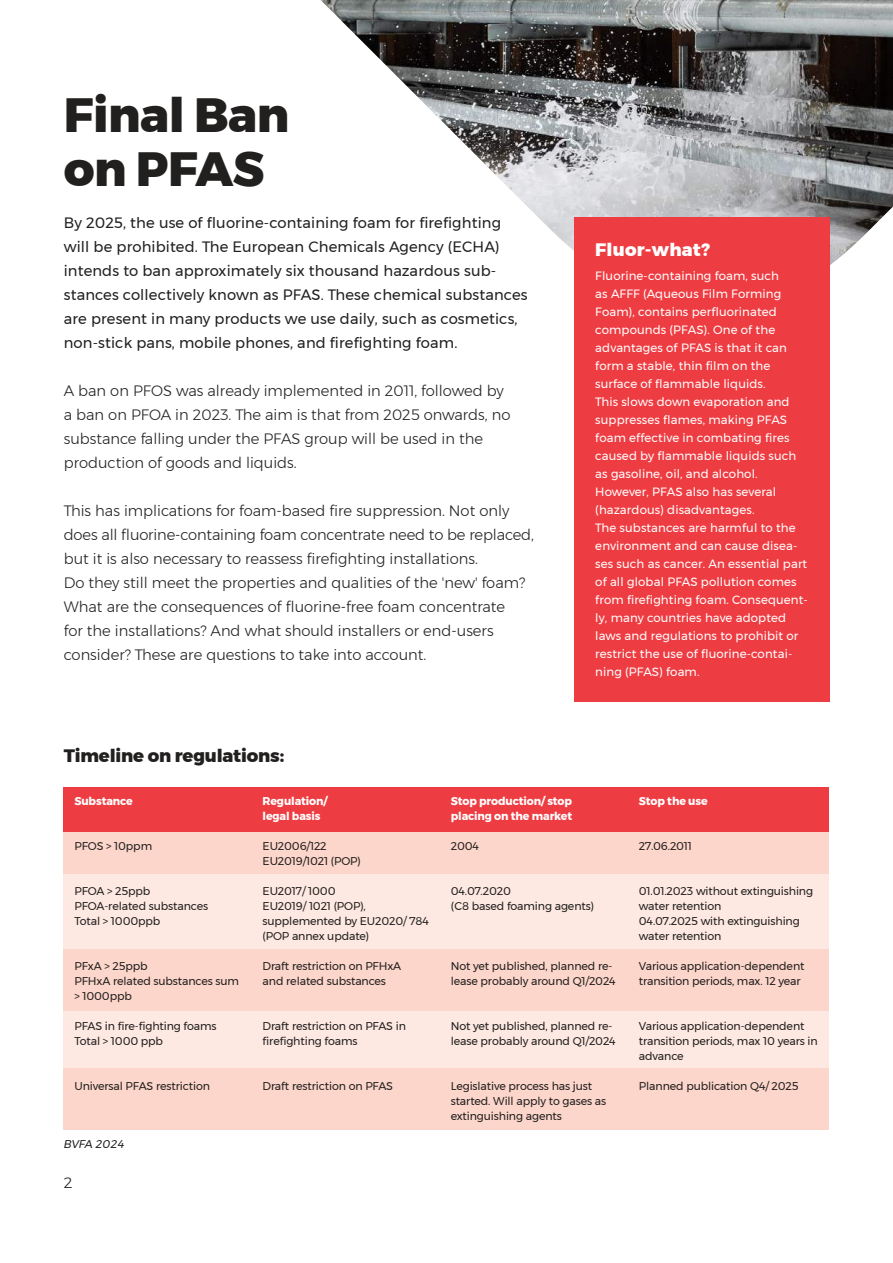
<style>
.page{position:relative;width:893px;height:1263px;background:#fff}
.page>*{position:absolute;margin:0;border:0;box-sizing:border-box;transform-origin:0 0}
.t1{font:800 48px/54px "Montserrat";letter-spacing:-.01em;color:#221f1f}
.t2{font:800 18px "Montserrat";letter-spacing:-.01em;color:#221f1f}
.t3{font:800 18px "Montserrat";letter-spacing:.01em;color:#fff}
.t4{font:300 15px/24px "Montserrat";color:#221f1f}
.t5{font:15px/24px "Montserrat";letter-spacing:.01em;color:#221f1f}
.t6{font:12px/18px "Montserrat";letter-spacing:.01em;color:#fff}
.t7{font:11.25px/15px "Montserrat";letter-spacing:-.01em;color:#221f1f}
.t8{font:700 11.25px/15px "Montserrat";letter-spacing:-.01em;color:#fff}
.t9{font:italic 11.25px "Montserrat";letter-spacing:-.01em;color:#221f1f}
</style>
<div class="page">
<div style="left:64px;top:1068px;width:765px;height:62px;background:#fcd6ca"></div>
<div style="left:64px;top:1006px;width:765px;height:62px;background:#fde9e1"></div>
<div style="left:64px;top:949px;width:765px;height:61px;background:#fcd6ca"></div>
<div style="left:64px;top:874px;width:765px;height:75px;background:#fde9e1"></div>
<div style="left:64px;top:831px;width:765px;height:43px;background:#fcd6ca"></div>
<img style="left:321px;top:0;width:572px;height:312px">
<div style="left:574px;top:217px;width:255px;height:485px;background:#ee3d42"></div>
<div style="left:64px;top:787px;width:765px;height:44px;background:#ee3d42"></div>
<h1 class="t1" style="left:64px;top:90px;width:227px">Final Ban on PFAS</h1>
<p class="t5" style="left:64px;top:210px;width:465px">By 2025, the use of fluorine-containing foam for firefighting will be prohibited. The European Chemicals Agency (ECHA) intends to ban approximately six thousand hazardous sub&shy;stances collectively known as PFAS. These chemical substances are present in many products we use daily, such as cosmetics, non-stick pans, mobile phones, and firefighting foam.</p>
<h3 class="t4" style="left:64px;top:379px;width:448px">A ban on PFOS was already implemented in 2011, followed by a ban on PFOA in 2023. The aim is that from 2025 onwards, no substance falling under the PFAS group will be used in the production of goods and liquids.</h3>
<p class="t4" style="left:64px;top:498px;width:472px">This has implications for foam-based fire suppression. Not only does all fluorine-containing foam concentrate need to be replaced, but it is also necessary to reassess firefighting installations.<br>Do they still meet the properties and qualities of the 'new' foam?<br>What are the consequences of fluorine-free foam concentrate<br>for the installations? And what should installers or end-users consider? These are questions to take into account.</p>
<h2 class="t3" style="left:595px;top:235px;width:116px">Fluor-what?</h2>
<p class="t6" style="left:595px;top:266px;width:214px">Fluorine-containing foam, such<br>as AFFF (Aqueous Film Forming<br>Foam), contains perfluorinated compounds (PFAS). One of the advantages of PFAS is that it can form a stable, thin film on the surface of flammable liquids.<br>This slows down evaporation and suppresses flames, making PFAS foam effective in combating fires caused by flammable liquids such as gasoline, oil, and alcohol.<br>However, PFAS also has several (hazardous) disadvantages.<br>The substances are harmful to the environment and can cause disea&shy;ses such as cancer. An essential part of all global PFAS pollution comes from firefighting foam. Consequent&shy;ly, many countries have adopted laws and regulations to prohibit or restrict the use of fluorine-contai&shy;ning (PFAS) foam.</p>
<h2 class="t2" style="left:64px;top:741px;width:222px">Timeline on regulations:</h2>
<p class="t8" style="left:74px;top:794px;width:60px">Substance</p>
<p class="t7" style="left:74px;top:838px;width:79px">PFOS &gt; 10ppm</p>
<p class="t7" style="left:74px;top:883px;width:135px">PFOA &gt; 25ppb<br>PFOA-related substances<br>Total &gt; 1000ppb</p>
<p class="t7" style="left:74px;top:958px;width:166px">PFxA &gt; 25ppb<br>PFHxA related substances sum &gt; 1000ppb</p>
<p class="t7" style="left:74px;top:1018px;width:144px">PFAS in fire-fighting foams<br>Total &gt; 1000 ppb</p>
<p class="t7" style="left:74px;top:1078px;width:137px">Universal PFAS restriction</p>
<p class="t8" style="left:263px;top:794px;width:66px">Regulation/ legal basis</p>
<p class="t7" style="left:263px;top:838px;width:100px">EU2006/122<br>EU2019/1021 (POP)</p>
<p class="t7" style="left:263px;top:883px;width:168px">EU2017/ 1000<br>EU2019/ 1021 (POP), supplemented by EU2020/ 784 (POP annex update)</p>
<p class="t7" style="left:263px;top:958px;width:140px">Draft restriction on PFHxA and related substances</p>
<p class="t7" style="left:263px;top:1018px;width:145px">Draft restriction on PFAS in firefighting foams</p>
<p class="t7" style="left:263px;top:1078px;width:132px">Draft restriction on PFAS</p>
<p class="t9" style="left:64px;top:1140px;width:62px">BVFA 2024</p>
<h3 class="t4" style="left:64px;top:1171px;width:10px">2</h3>
<p class="t8" style="left:451px;top:794px;width:123px">Stop production/ stop placing on the market</p>
<p class="t7" style="left:451px;top:839px;width:30px">2004</p>
<p class="t7" style="left:451px;top:883px;width:145px">04.07.2020<br>(C8 based foaming agents)</p>
<p class="t7" style="left:451px;top:958px;width:167px">Not yet published, planned re&shy;lease probably around Q1/2024</p>
<p class="t7" style="left:451px;top:1018px;width:167px">Not yet published, planned re&shy;lease probably around Q1/2024</p>
<p class="t7" style="left:451px;top:1078px;width:157px">Legislative process has just started. Will apply to gases as extinguishing agents</p>
<p class="t8" style="left:639px;top:794px;width:70px">Stop the use</p>
<p class="t7" style="left:639px;top:838px;width:55px">27.06.2011</p>
<p class="t7" style="left:639px;top:883px;width:176px">01.01.2023 without extinguishing water retention<br>04.07.2025 with extinguishing water retention</p>
<p class="t7" style="left:639px;top:958px;width:167px">Various application-dependent transition periods, max. 12 year</p>
<p class="t7" style="left:639px;top:1018px;width:180px">Various application-dependent transition periods, max 10 years in advance</p>
<p class="t7" style="left:639px;top:1078px;width:161px">Planned publication Q4/ 2025</p>
</div>
